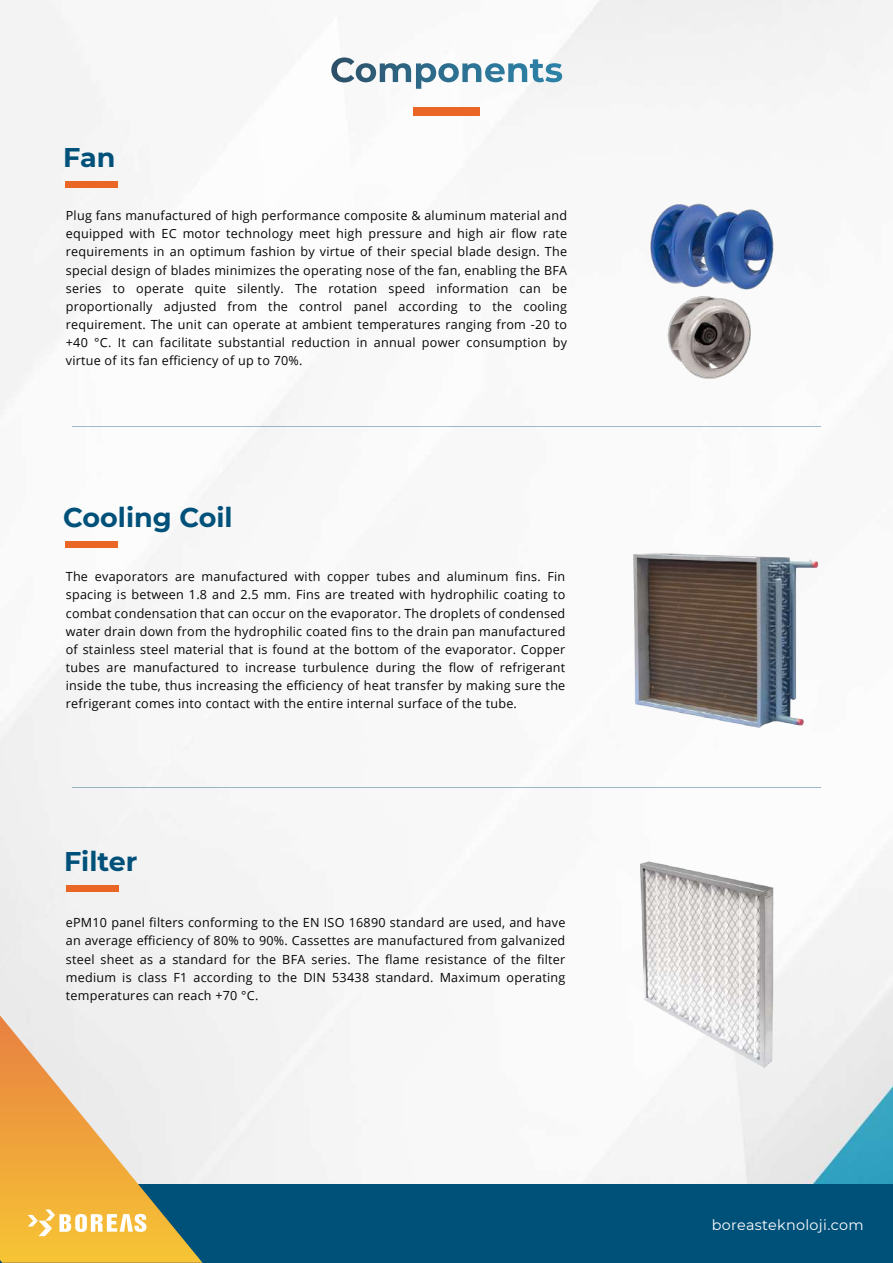
<style>
.page{position:relative;width:893px;height:1263px;background:#fff}
.page>*{position:absolute;margin:0;border:0;box-sizing:border-box;transform-origin:0 0}
.t1{font:700 27px "Montserrat";color:#00517a}
.t2{font:14.4px "Montserrat";letter-spacing:.02em;color:#fff}
.t3{font:12.6px/18.1px "Open Sans";letter-spacing:.02em;color:#050505;text-align:justify}
</style>
<div class="page">
<img style="left:0;top:0;width:893px;height:1185px">
<div style="left:0;top:1185px;width:893px;height:78px;background:#00517a"></div>
<svg style="left:0;top:1015px;width:203px;height:248px"></svg>
<hr style="left:2px;top:1262px;width:201px;height:1px;background:#c79f42">
<svg style="left:28px;top:1209px;width:119px;height:27px;background:#f7d17c"></svg>
<svg style="left:331px;top:57px;width:231px;height:25px"></svg>
<div style="left:65px;top:181px;width:52px;height:6px;background:#e96624"></div>
<div style="left:65px;top:541px;width:52px;height:6px;background:#e96624"></div>
<div style="left:66px;top:885px;width:52px;height:6px;background:#e96624"></div>
<img style="left:641px;top:200px;width:141px;height:91px">
<img style="left:552px;top:844px;width:321px;height:241px">
<img style="left:593px;top:508px;width:266px;height:266px">
<hr style="left:72px;top:426px;width:749px;height:1px;background:#00517a">
<hr style="left:72px;top:787px;width:749px;height:1px;background:#00517a">
<img style="left:667px;top:292px;width:85px;height:86px">
<div style="left:413px;top:108px;width:67px;height:8px;background:#e96624"></div>
<h1 class="t1" style="left:63px;top:138px;width:54px">Fan</h1>
<p class="t3" style="left:66px;top:206px;width:503px">Plug fans manufactured of high performance composite &amp; aluminum material and equipped with EC motor technology meet high pressure and high air flow rate requirements in an optimum fashion by virtue of their special blade design. The special design of blades minimizes the operating nose of the fan, enabling the BFA series to operate quite silently. The rotation speed information can be proportionally adjusted from the control panel according to the cooling requirement. The unit can operate at ambient temperatures ranging from -20 to +40 °C. It can facilitate substantial reduction in annual power consumption by virtue of its fan efficiency of up to 70%.</p>
<h1 class="t1" style="left:63px;top:498px;width:171px">Cooling Coil</h1>
<p class="t3" style="left:66px;top:567px;width:501px">The evaporators are manufactured with copper tubes and aluminum fins. Fin spacing is between 1.8 and 2.5 mm. Fins are treated with hydrophilic coating to combat condensation that can occur on the evaporator. The droplets of condensed water drain down from the hydrophilic coated fins to the drain pan manufactured of stainless steel material that is found at the bottom of the evaporator. Copper tubes are manufactured to increase turbulence during the flow of refrigerant inside the tube, thus increasing the efficiency of heat transfer by making sure the refrigerant comes into contact with the entire internal surface of the tube.</p>
<h1 class="t1" style="left:64px;top:842px;width:75px">Filter</h1>
<p class="t3" style="left:66px;top:913px;width:501px">ePM10 panel filters conforming to the EN ISO 16890 standard are used, and have an average efficiency of 80% to 90%. Cassettes are manufactured from galvanized steel sheet as a standard for the BFA series. The flame resistance of the filter medium is class F1 according to the DIN 53438 standard. Maximum operating temperatures can reach +70 °C.</p>
<p class="t2" style="left:712px;top:1215px;width:153px">boreasteknoloji.com</p>
</div>
